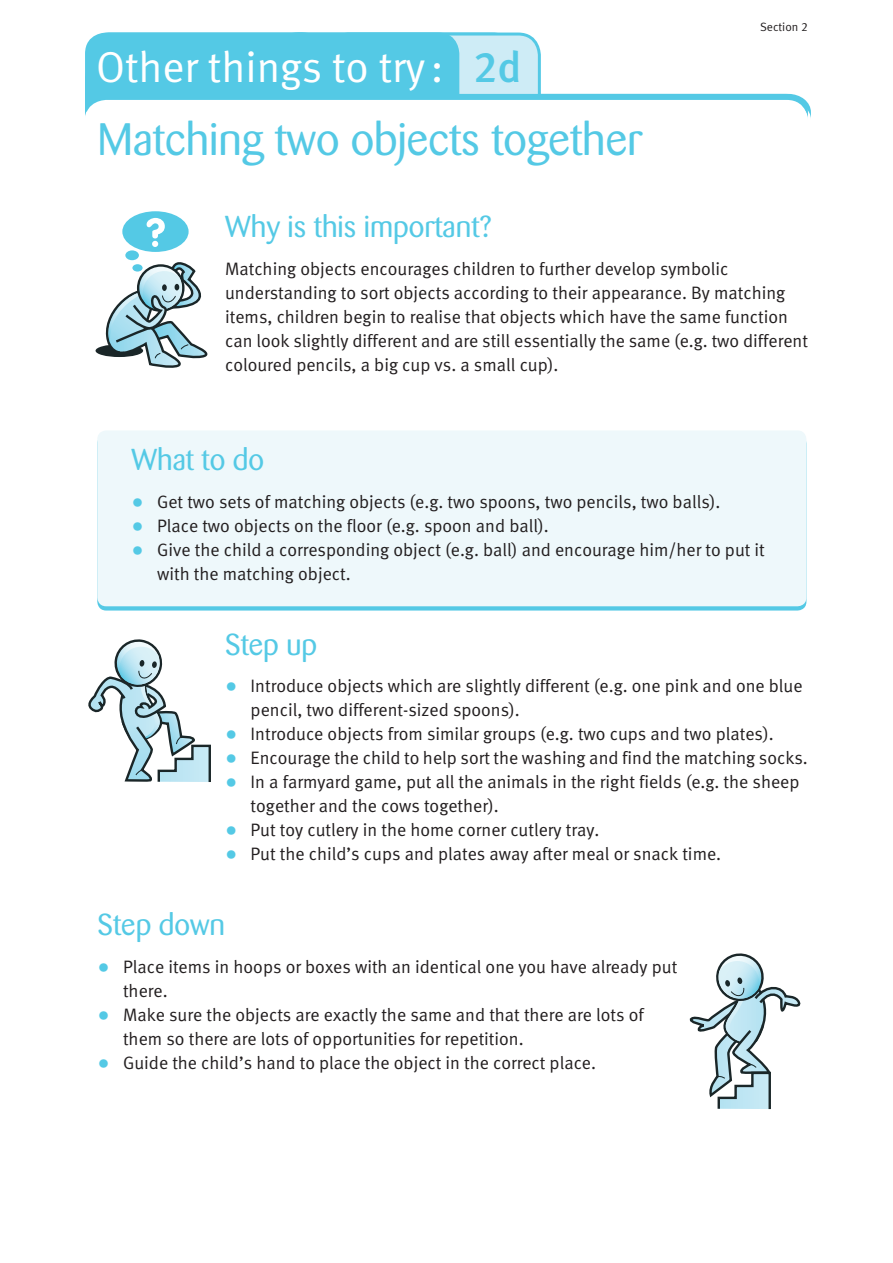
<style>
.page{position:relative;width:893px;height:1263px;background:#fff}
.page>*{position:absolute;margin:0;border:0;box-sizing:border-box;transform-origin:0 0}
.t1{font:45px "Barmeno";color:#54c9e5}
.t2{font:43.2px "Meta Normal LF";color:#fff}
.t3{font:30px "Barmeno";color:#54c9e5}
.t4{font:18px/24px "Meta Normal LF";color:#231f20}
.t5{font:12px "Meta Normal LF";color:#231f20}
.s1{font-family:"Meta Medium LF";color:#54c9e5}
.s2{font-size:24px;color:#54c9e5}
</style>
<div class="page">
<div style="left:327px;top:34px;width:212px;height:88px;background:#ceecf6;border-radius:21px"></div>
<div style="left:326px;top:33px;width:215px;height:90px;border:3px solid #54c9e5;border-radius:21px"></div>
<div style="left:85px;top:33px;width:237px;height:90px;background:#54c9e5;border-radius:21px"></div>
<div style="left:275px;top:33px;width:184px;height:90px;background:#54c9e5;border-radius:21px"></div>
<svg style="left:85px;top:61px;width:726px;height:57px"></svg>
<div style="left:85px;top:100px;width:723px;height:159px;background:#fff;border-radius:21px"></div>
<div style="left:97px;top:435px;width:709px;height:175px;background:linear-gradient(to right,#54c9e5,#55c9e5);border-radius:9px"></div>
<svg style="left:88px;top:639px;width:123px;height:143px"></svg>
<div style="left:96px;top:344px;width:47px;height:13px;background:#1a2628;border-radius:50%"></div>
<div style="left:122px;top:211px;width:67px;height:41px;background:#54c9e5;border-radius:50%"></div>
<div style="left:125px;top:250px;width:14px;height:10px;background:#54c9e5;border-radius:50%"></div>
<svg style="left:147px;top:218px;width:18px;height:29px"></svg>
<svg style="left:103px;top:262px;width:105px;height:106px"></svg>
<div style="left:97px;top:430px;width:709px;height:176px;background:#eef8fb;border-radius:9px"></div>
<svg style="left:689px;top:953px;width:112px;height:157px"></svg>
<h2 class="t2" style="left:96px;top:42px;width:427px">Other things to try : <span class="s1">2d</span></h2>
<h1 class="t1" style="left:98px;top:113px;width:546px">Matching two objects together</h1>
<p class="t5" style="left:760px;top:20px;width:49px">Section 2</p>
<h3 class="t3" style="left:225px;top:210px;width:268px">Why is this important?</h3>
<p class="t4" style="left:225px;top:256px;width:584px">Matching objects encourages children to further develop symbolic understanding to sort objects according to their appearance. By matching items, children begin to realise that objects which have the same function can look slightly different and are still essentially the same (e.g. two different coloured pencils, a big cup vs. a small cup).</p>
<h3 class="t3" style="left:132px;top:442px;width:134px">What to do</h3>
<p class="t4" style="left:132px;top:489px;width:590px"><span class="s2">•</span> Get two sets of matching objects (e.g. two spoons, two pencils, two balls).</p>
<p class="t4" style="left:132px;top:513px;width:419px"><span class="s2">•</span> Place two objects on the floor (e.g. spoon and ball).</p>
<p class="t4" style="left:157px;top:537px;width:609px;text-indent:-26px"><span class="s2">•</span> Give the child a corresponding object (e.g. ball) and encourage him/her to put it with the matching object.</p>
<h3 class="t3" style="left:225px;top:627px;width:93px">Step up</h3>
<p class="t4" style="left:251px;top:673px;width:554px;text-indent:-26px"><span class="s2">•</span> Introduce objects which are slightly different (e.g. one pink and one blue pencil, two different-sized spoons).</p>
<p class="t4" style="left:225px;top:721px;width:550px"><span class="s2">•</span> Introduce objects from similar groups (e.g. two cups and two plates).</p>
<p class="t4" style="left:225px;top:745px;width:584px"><span class="s2">•</span> Encourage the child to help sort the washing and find the matching socks.</p>
<p class="t4" style="left:251px;top:769px;width:550px;text-indent:-26px"><span class="s2">•</span> In a farmyard game, put all the animals in the right fields (e.g. the sheep together and the cows together).</p>
<p class="t4" style="left:225px;top:817px;width:376px"><span class="s2">•</span> Put toy cutlery in the home corner cutlery tray.</p>
<p class="t4" style="left:225px;top:841px;width:498px"><span class="s2">•</span> Put the child’s cups and plates away after meal or snack time.</p>
<h3 class="t3" style="left:98px;top:907px;width:129px">Step down</h3>
<p class="t4" style="left:123px;top:954px;width:556px;text-indent:-26px"><span class="s2">•</span> Place items in hoops or boxes with an identical one you have already put there.</p>
<p class="t4" style="left:123px;top:1002px;width:522px;text-indent:-26px"><span class="s2">•</span> Make sure the objects are exactly the same and that there are lots of them so there are lots of opportunities for repetition.</p>
<p class="t4" style="left:98px;top:1050px;width:500px"><span class="s2">•</span> Guide the child’s hand to place the object in the correct place.</p>
</div>
